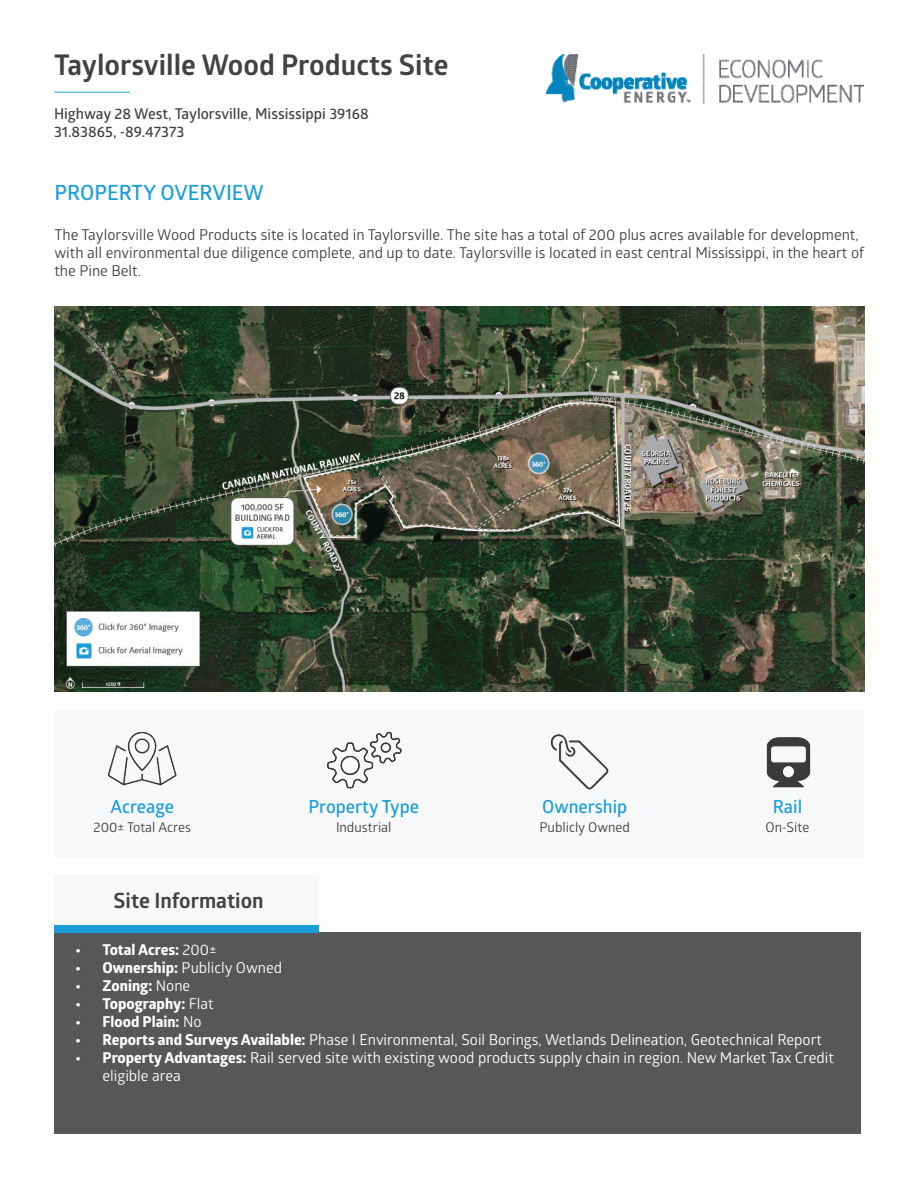
<style>
.page{position:relative;width:918px;height:1188px;background:#fff}
.page>*{position:absolute;margin:0;border:0;box-sizing:border-box;transform-origin:0 0}
.t1{font:700 28.5px "Glober";color:#424242}
.t2{font:600 21px "Glober";color:#199eda}
.t3{font:700 21px "Glober";color:#424242}
.t4{font:600 18px "Glober";color:#199eda}
.t5{font:15px/18px "Glober";color:#434343}
.t6{font:15px/18px "Glober";color:#fff}
.t7{font:600 15px/18px "Glober";color:#424242}
.t8{font:700 15px "Globerx";color:#fff}
.t9{font:13.5px "Glober";color:#424242}
.s1{font-family:"Glober";font-weight:400}
.s2{font-family:"Globerx";font-weight:700}
</style>
<div class="page">
<hr style="left:54px;top:92px;width:76px;height:1px;background:#199eda">
<img style="left:546px;top:55px;width:318px;height:49px">
<img style="left:54px;top:306px;width:810px;height:386px">
<div style="left:54px;top:932px;width:807px;height:202px;background:#565758"></div>
<div style="left:54px;top:876px;width:265px;height:49px;background:#f8f8f7"></div>
<div style="left:54px;top:925px;width:265px;height:7px;background:#199eda"></div>
<div style="left:55px;top:710px;width:809px;height:147px;background:#f7f8f9"></div>
<img style="left:107px;top:731px;width:70px;height:55px">
<img style="left:327px;top:731px;width:75px;height:58px">
<img style="left:550px;top:734px;width:59px;height:56px">
<img style="left:766px;top:737px;width:45px;height:51px">
<h1 class="t1" style="left:54px;top:45px;width:396px">Taylorsville Wood Products Site</h1>
<p class="t7" style="left:54px;top:104px;width:316px">Highway 28 West, Taylorsville, Mississippi 39168<br>31.83865, -89.47373</p>
<h2 class="t2" style="left:54px;top:178px;width:211px">PROPERTY OVERVIEW</h2>
<p class="t5" style="left:54px;top:225px;width:811px">The Taylorsville Wood Products site is located in Taylorsville. The site has a total of 200 plus acres available for development, with all environmental due diligence complete, and up to date. Taylorsville is located in east central Mississippi, in the heart of the Pine Belt.</p>
<p class="t4" style="left:110px;top:794px;width:65px">Acreage</p>
<p class="t9" style="left:94px;top:818px;width:99px">200± Total Acres</p>
<p class="t4" style="left:308px;top:794px;width:112px">Property Type</p>
<p class="t9" style="left:336px;top:818px;width:57px">Industrial</p>
<p class="t4" style="left:542px;top:794px;width:87px">Ownership</p>
<p class="t9" style="left:540px;top:818px;width:92px">Publicly Owned</p>
<p class="t4" style="left:773px;top:794px;width:31px">Rail</p>
<p class="t9" style="left:766px;top:818px;width:45px">On-Site</p>
<h2 class="t3" style="left:114px;top:886px;width:152px">Site Information</h2>
<p class="t8" style="left:76px;top:939px;width:143px">• Total Acres: <span class="s1">200±</span></p>
<p class="t6" style="left:76px;top:958px;width:208px"><span class="s2">• Ownership:</span> Publicly Owned</p>
<p class="t8" style="left:76px;top:975px;width:116px">• Zoning: <span class="s1">None</span></p>
<p class="t8" style="left:76px;top:993px;width:140px">• Topography: <span class="s1">Flat</span></p>
<p class="t8" style="left:76px;top:1011px;width:127px">• Flood Plain: <span class="s1">No</span></p>
<p class="t6" style="left:76px;top:1030px;width:748px"><span class="s2">• Reports and Surveys Available:</span> Phase I Environmental, Soil Borings, Wetlands Delineation, Geotechnical Report</p>
<p class="t6" style="left:103px;top:1048px;width:733px;text-indent:-27px"><span class="s2">• Property Advantages:</span> Rail served site with existing wood products supply chain in region. New Market Tax Credit eligible area</p>
</div>
